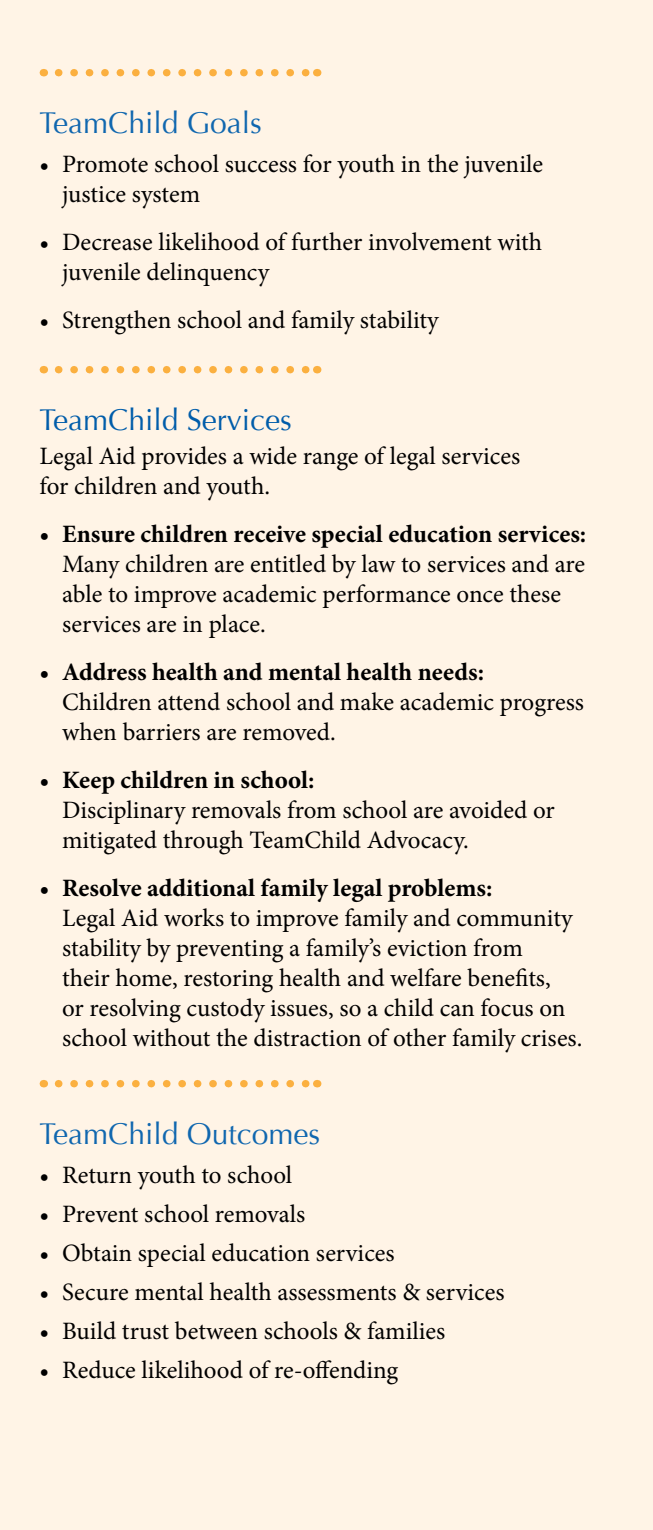
<style>
.page{position:relative;width:653px;height:1530px;background:#fff}
.page>*{position:absolute;margin:0;border:0;box-sizing:border-box;transform-origin:0 0}
.t1{font:30px "Optima";color:#1067af}
.t2{font:30px "Optima";color:#005daa}
.t3{font:25px/30px "Minion Pro";color:#000}
.t4{font:700 25px "Minion Pro";color:#000}
</style>
<div class="page">
<div style="left:0;top:0;width:652px;height:1530px;background:#fff4e6"></div>
<svg style="left:58px;top:69px;width:251px;height:7px"></svg>
<svg style="left:58px;top:366px;width:251px;height:7px"></svg>
<svg style="left:58px;top:1080px;width:251px;height:7px"></svg>
<p class="t1" style="left:40px;top:105px;width:224px">TeamChild Goals</p>
<p class="t3" style="left:62px;top:149px;width:482px;text-indent:-22px">• Promote school success for youth in the juvenile justice system</p>
<p class="t3" style="left:62px;top:227px;width:481px;text-indent:-22px">• Decrease likelihood of further involvement with juvenile delinquency</p>
<p class="t3" style="left:40px;top:305px;width:400px">• Strengthen school and family stability</p>
<p class="t2" style="left:40px;top:402px;width:254px">TeamChild Services</p>
<p class="t3" style="left:40px;top:441px;width:482px">Legal Aid provides a wide range of legal services for children and youth.</p>
<p class="t4" style="left:40px;top:517px;width:548px">• Ensure children receive special education services:</p>
<p class="t3" style="left:62px;top:549px;width:524px">Many children are entitled by law to services and are able to improve academic performance once these services are in place.</p>
<p class="t4" style="left:40px;top:655px;width:446px">• Address health and mental health needs:</p>
<p class="t3" style="left:62px;top:687px;width:523px">Children attend school and make academic progress when barriers are removed.</p>
<p class="t4" style="left:40px;top:763px;width:276px">• Keep children in school:</p>
<p class="t3" style="left:62px;top:795px;width:494px">Disciplinary removals from school are avoided or mitigated through TeamChild Advocacy.</p>
<p class="t4" style="left:40px;top:871px;width:454px">• Resolve additional family legal problems:</p>
<p class="t3" style="left:62px;top:903px;width:522px">Legal Aid works to improve family and community stability by preventing a family’s eviction from<br>their home, restoring health and welfare benefits,<br>or resolving custody issues, so a child can focus on school without the distraction of other family crises.</p>
<p class="t1" style="left:40px;top:1116px;width:282px">TeamChild Outcomes</p>
<p class="t3" style="left:40px;top:1160px;width:254px">• Return youth to school</p>
<p class="t3" style="left:40px;top:1199px;width:267px">• Prevent school removals</p>
<p class="t3" style="left:40px;top:1238px;width:356px">• Obtain special education services</p>
<p class="t3" style="left:40px;top:1277px;width:466px">• Secure mental health assessments &amp; services</p>
<p class="t3" style="left:40px;top:1316px;width:407px">• Build trust between schools &amp; families</p>
<p class="t3" style="left:40px;top:1355px;width:360px">• Reduce likelihood of re-offending</p>
</div>
